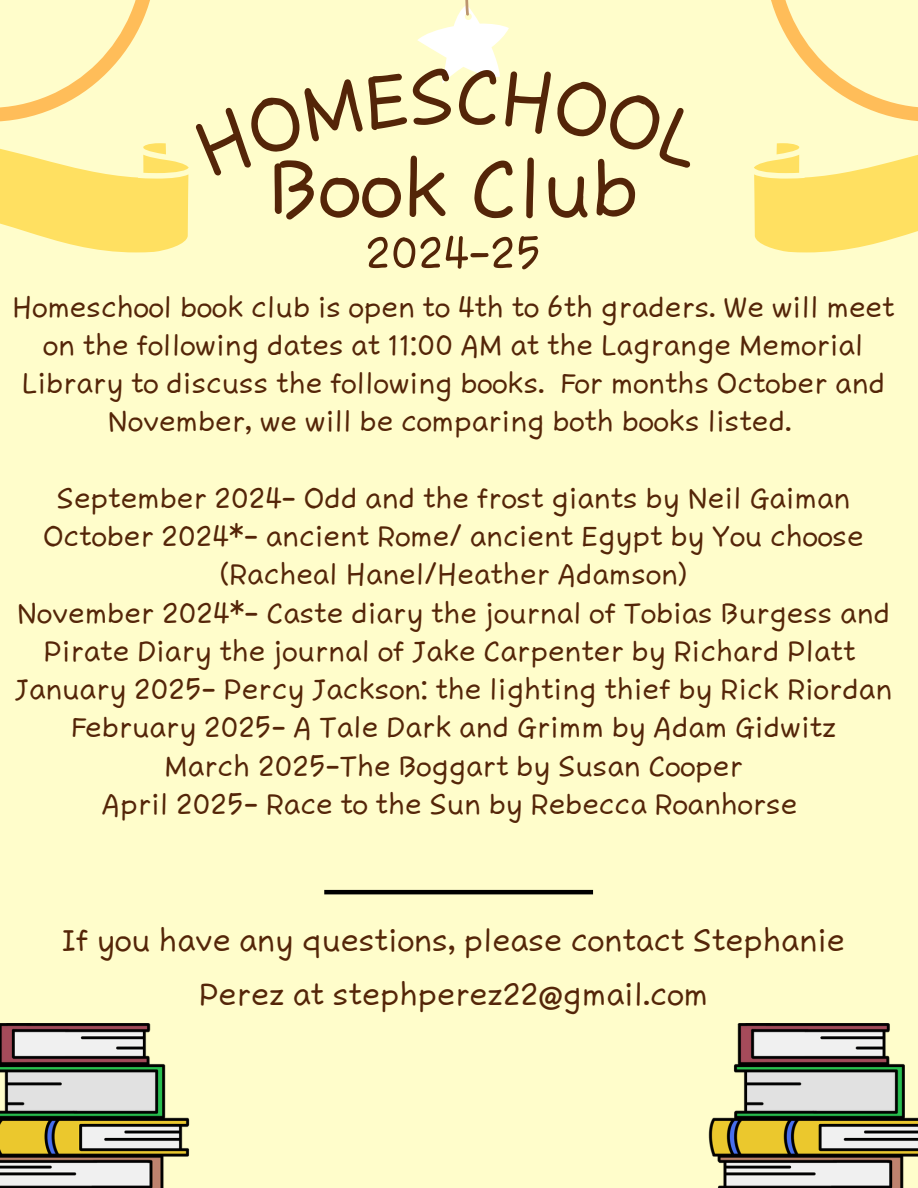
<style>
.page{position:relative;width:918px;height:1188px;background:#fffdcb}
.page>*{position:absolute;margin:0;border:0;box-sizing:border-box;transform-origin:0 0}
.t1{font:100.8px "DM Jacaranda";color:#542508}
.t2{font:55.2px "DM Jacaranda";color:#542508}
.t3{font:39.15px/54px "DM Jacaranda";color:#542508;text-align:center}
.t4{font:36px/38.2px "DM Jacaranda";color:#542508;text-align:center}
</style>
<div class="page">
<hr style="left:324px;top:890px;width:269px;height:4px;background:#000">
<svg style="left:754px;top:143px;width:164px;height:109px"></svg>
<img style="left:0;top:1023px;width:190px;height:165px">
<img style="left:708px;top:1023px;width:210px;height:165px">
<svg style="left:771px;top:0;width:147px;height:121px"></svg>
<svg style="left:0;top:0;width:509px;height:252px"></svg>
<p class="t1" style="left:268px;top:131px;width:373px">Book Club</p>
<h2 class="t2" style="left:365px;top:221px;width:178px">2024-25</h2>
<h2 class="t4" style="left:12px;top:287px;width:884px">Homeschool book club is open to 4th to 6th graders. We will meet on the following dates at 11:00 AM at the Lagrange Memorial Library to discuss the following books. For months October and November, we will be comparing both books listed.</h2>
<p class="t4" style="left:57px;top:478px;width:795px">September 2024- Odd and the frost giants by Neil Gaiman</p>
<h3 class="t4" style="left:43px;top:516px;width:822px">October 2024*- ancient Rome/ ancient Egypt by You choose (Racheal Hanel/Heather Adamson)</h3>
<p class="t4" style="left:17px;top:593px;width:875px">November 2024*- Caste diary the journal of Tobias Burgess and<br>Pirate Diary the journal of Jake Carpenter by Richard Platt</p>
<p class="t4" style="left:15px;top:669px;width:879px">January 2025- Percy Jackson: the lighting thief by Rick Riordan</p>
<p class="t4" style="left:71px;top:707px;width:767px">February 2025- A Tale Dark and Grimm by Adam Gidwitz</p>
<p class="t4" style="left:164px;top:746px;width:580px">March 2025-The Boggart by Susan Cooper</p>
<p class="t4" style="left:102px;top:784px;width:697px">April 2025- Race to the Sun by Rebecca Roanhorse</p>
<p class="t3" style="left:62px;top:912px;width:785px">If you have any questions, please contact Stephanie<br>Perez at stephperez22@gmail.com</p>
</div>
